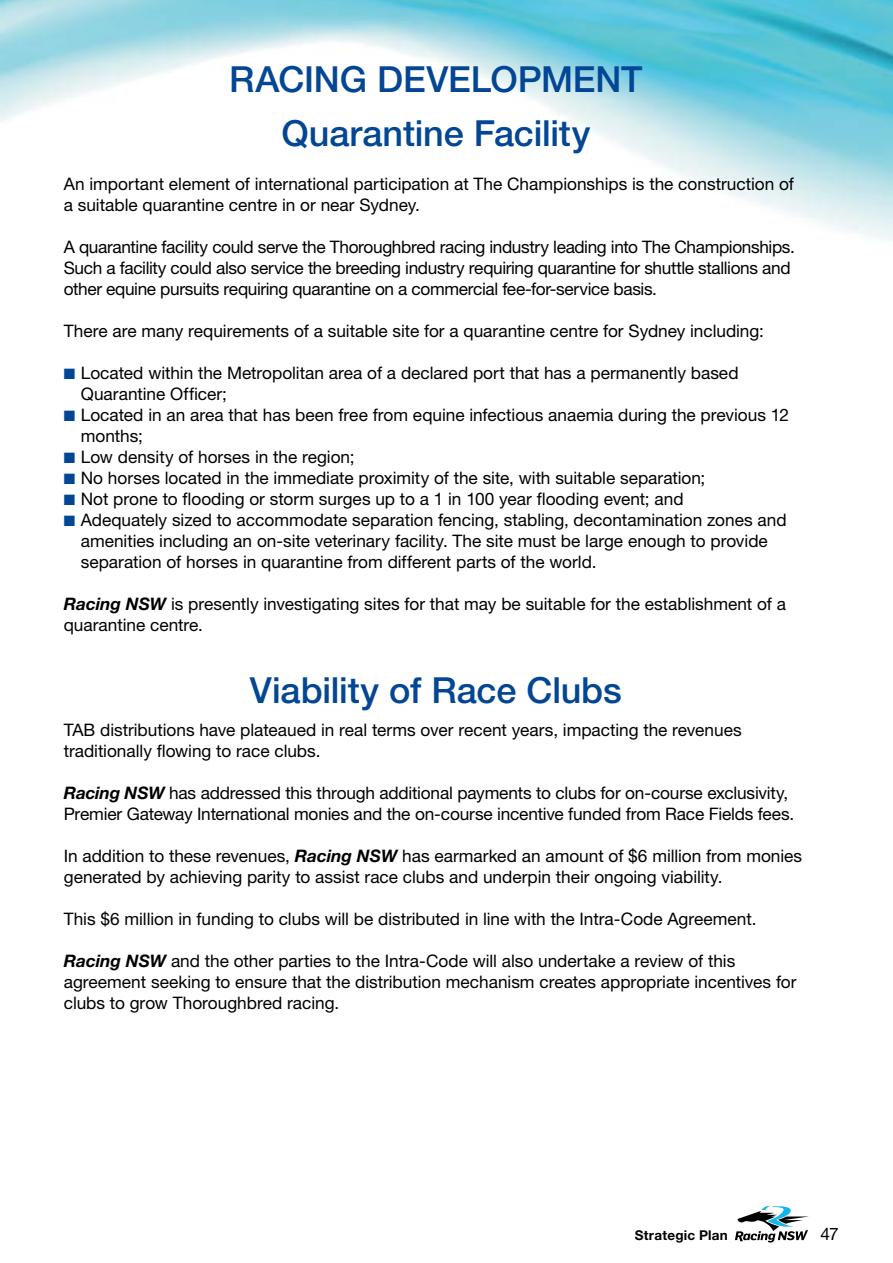
<style>
.page{position:relative;width:893px;height:1263px;background:#fff}
.page>*{position:absolute;margin:0;border:0;box-sizing:border-box;transform-origin:0 0}
.t1{font:500 36px/54px "Helvetica Neue LT Std";letter-spacing:-.005em;color:#034694;text-align:center}
.t2{font:17.25px/21px "Helvetica Neue LT Std";letter-spacing:-.005em;color:#000}
.t3{font:700 13.5px "Helvetica Neue LT Std";letter-spacing:.02em;color:#000}
.s1{color:#034694}
.s2{font-weight:700;font-style:italic}
</style>
<div class="page">
<img style="left:0;top:0;width:893px;height:241px">
<svg style="left:735px;top:1205px;width:74px;height:37px"></svg>
<h1 class="t1" style="left:229px;top:52px;width:415px">RACING DEVELOPMENT<br>Quarantine Facility</h1>
<p class="t2" style="left:64px;top:173px;width:732px">An important element of international participation at The Championships is the construction of a suitable quarantine centre in or near Sydney.</p>
<p class="t2" style="left:64px;top:236px;width:733px">A quarantine facility could serve the Thoroughbred racing industry leading into The Championships.<br>Such a facility could also service the breeding industry requiring quarantine for shuttle stallions and other equine pursuits requiring quarantine on a commercial fee-for-service basis.</p>
<p class="t2" style="left:64px;top:320px;width:702px">There are many requirements of a suitable site for a quarantine centre for Sydney including:</p>
<p class="t2" style="left:81px;top:362px;width:659px;text-indent:-17px"><span class="s1">■</span> Located within the Metropolitan area of a declared port that has a permanently based<br>Quarantine Officer;</p>
<p class="t2" style="left:81px;top:404px;width:710px;text-indent:-17px"><span class="s1">■</span> Located in an area that has been free from equine infectious anaemia during the previous 12 months;</p>
<p class="t2" style="left:64px;top:446px;width:292px"><span class="s1">■</span> Low density of horses in the region;</p>
<p class="t2" style="left:64px;top:467px;width:643px"><span class="s1">■</span> No horses located in the immediate proximity of the site, with suitable separation;</p>
<p class="t2" style="left:64px;top:488px;width:621px"><span class="s1">■</span> Not prone to flooding or storm surges up to a 1 in 100 year flooding event; and</p>
<p class="t2" style="left:81px;top:509px;width:707px;text-indent:-17px"><span class="s1">■</span> Adequately sized to accommodate separation fencing, stabling, decontamination zones and amenities including an on-site veterinary facility. The site must be large enough to provide separation of horses in quarantine from different parts of the world.</p>
<p class="t2" style="left:64px;top:593px;width:724px"><span class="s2">Racing NSW</span> is presently investigating sites for that may be suitable for the establishment of a quarantine centre.</p>
<h1 class="t1" style="left:250px;top:663px;width:373px">Viability of Race Clubs</h1>
<p class="t2" style="left:64px;top:719px;width:679px">TAB distributions have plateaued in real terms over recent years, impacting the revenues traditionally flowing to race clubs.</p>
<p class="t2" style="left:64px;top:782px;width:732px"><span class="s2">Racing NSW</span> has addressed this through additional payments to clubs for on-course exclusivity,<br>Premier Gateway International monies and the on-course incentive funded from Race Fields fees.</p>
<p class="t2" style="left:64px;top:845px;width:740px">In addition to these revenues, <span class="s2">Racing NSW</span> has earmarked an amount of $6 million from monies generated by achieving parity to assist race clubs and underpin their ongoing viability.</p>
<p class="t2" style="left:64px;top:908px;width:694px">This $6 million in funding to clubs will be distributed in line with the Intra-Code Agreement.</p>
<p class="t2" style="left:64px;top:950px;width:734px"><span class="s2">Racing NSW</span> and the other parties to the Intra-Code will also undertake a review of this agreement seeking to ensure that the distribution mechanism creates appropriate incentives for clubs to grow Thoroughbred racing.</p>
<p class="t3" style="left:635px;top:1227px;width:95px">Strategic Plan</p>
<p class="t2" style="left:821px;top:1223px;width:20px">47</p>
</div>
